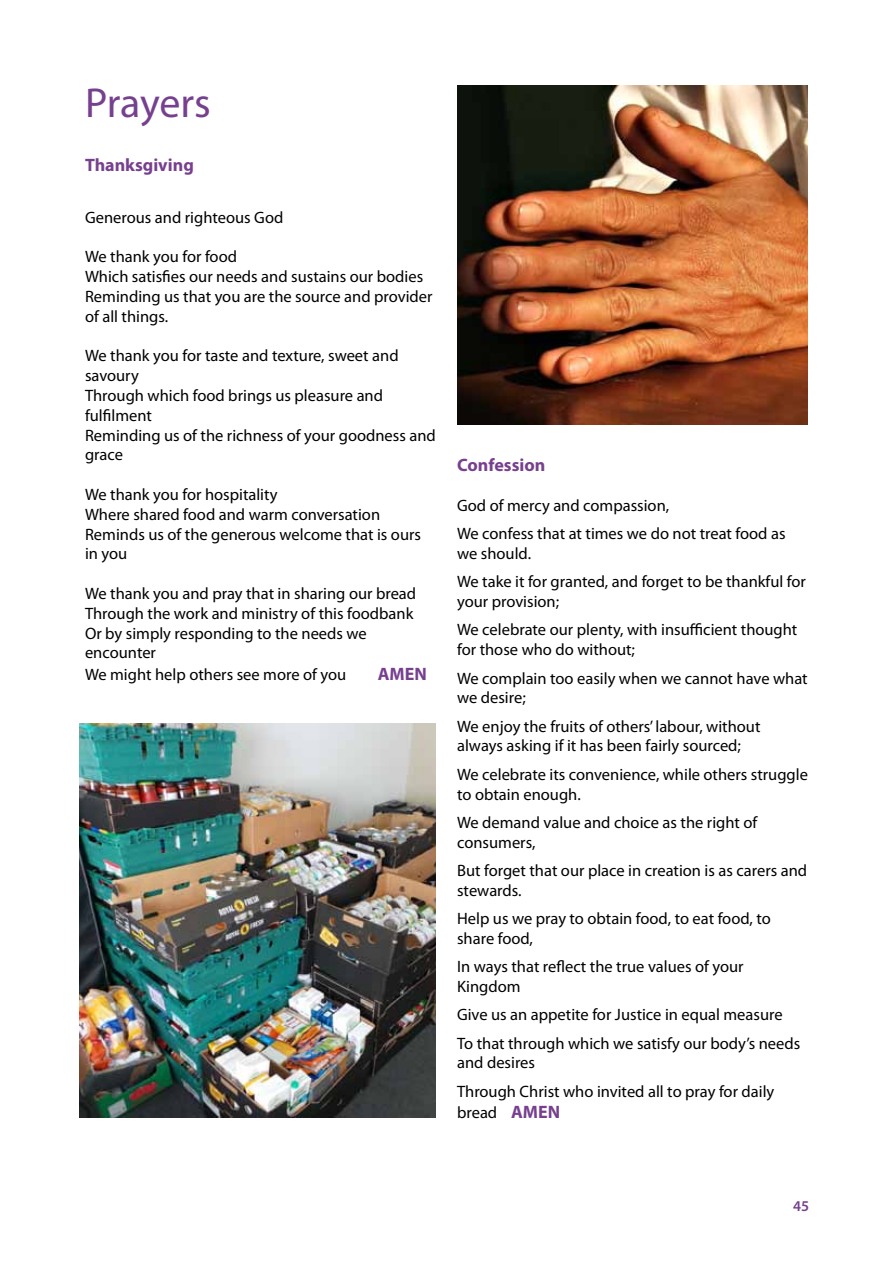
<style>
.page{position:relative;width:893px;height:1263px;background:#fff}
.page>*{position:absolute;margin:0;border:0;box-sizing:border-box;transform-origin:0 0}
.t1{font:42px "Myriad Pro";letter-spacing:-.005em;color:#77408f}
.t2{font:700 18px "Myriad Pro";color:#77408f}
.t3{font:16.5px/19.8px "Myriad Pro";color:#000}
.t4{font:600 15px "Myriad Pro";color:#77408f}
.s1{font-weight:700;font-size:18px;color:#77408f}
</style>
<div class="page">
<img style="left:457px;top:85px;width:351px;height:340px">
<img style="left:79px;top:724px;width:357px;height:394px">
<h1 class="t1" style="left:85px;top:77px;width:127px">Prayers</h1>
<p class="t2" style="left:85px;top:153px;width:110px">Thanksgiving</p>
<p class="t3" style="left:85px;top:207px;width:200px">Generous and righteous God</p>
<p class="t3" style="left:85px;top:247px;width:349px">We thank you for food<br>Which satisfies our needs and sustains our bodies Reminding us that you are the source and provider of all things.</p>
<p class="t3" style="left:85px;top:346px;width:352px">We thank you for taste and texture, sweet and savoury<br>Through which food brings us pleasure and fulfilment<br>Reminding us of the richness of your goodness and grace</p>
<p class="t3" style="left:85px;top:484px;width:337px">We thank you for hospitality<br>Where shared food and warm conversation<br>Reminds us of the generous welcome that is ours in you</p>
<p class="t3" style="left:85px;top:583px;width:333px">We thank you and pray that in sharing our bread Through the work and ministry of this foodbank Or by simply responding to the needs we encounter</p>
<p class="t3" style="left:85px;top:664px;width:263px">We might help others see more of you</p>
<p class="t2" style="left:378px;top:662px;width:51px">AMEN</p>
<p class="t2" style="left:457px;top:453px;width:90px">Confession</p>
<p class="t3" style="left:457px;top:491px;width:330px;line-height:28.3px">God of mercy and compassion,<br>We confess that at times we do not treat food as</p>
<p class="t3" style="left:457px;top:539px;width:350px;line-height:28.3px">we should.<br>We take it for granted, and forget to be thankful for</p>
<p class="t3" style="left:457px;top:587px;width:342px;line-height:28.3px">your provision;<br>We celebrate our plenty, with insufficient thought</p>
<p class="t3" style="left:457px;top:635px;width:352px;line-height:28.3px">for those who do without;<br>We complain too easily when we cannot have what</p>
<p class="t3" style="left:457px;top:683px;width:305px;line-height:28.3px">we desire;<br>We enjoy the fruits of others’ labour, without</p>
<p class="t3" style="left:457px;top:731px;width:352px;line-height:28.3px">always asking if it has been fairly sourced;<br>We celebrate its convenience, while others struggle</p>
<p class="t3" style="left:457px;top:780px;width:302px;line-height:28.3px">to obtain enough.<br>We demand value and choice as the right of</p>
<p class="t3" style="left:457px;top:828px;width:352px;line-height:28.3px">consumers,<br>But forget that our place in creation is as carers and</p>
<p class="t3" style="left:457px;top:876px;width:315px;line-height:28.3px">stewards.<br>Help us we pray to obtain food, to eat food, to</p>
<p class="t3" style="left:457px;top:924px;width:288px;line-height:28.3px">share food,<br>In ways that reflect the true values of your</p>
<p class="t3" style="left:457px;top:972px;width:345px;line-height:28.3px">Kingdom<br>Give us an appetite for Justice in equal measure<br>To that through which we satisfy our body’s needs</p>
<p class="t3" style="left:457px;top:1048px;width:319px;line-height:28.3px">and desires<br>Through Christ who invited all to pray for daily</p>
<p class="t3" style="left:457px;top:1102px;width:105px">bread <span class="s1">AMEN</span></p>
<p class="t4" style="left:793px;top:1196px;width:18px">45</p>
</div>
